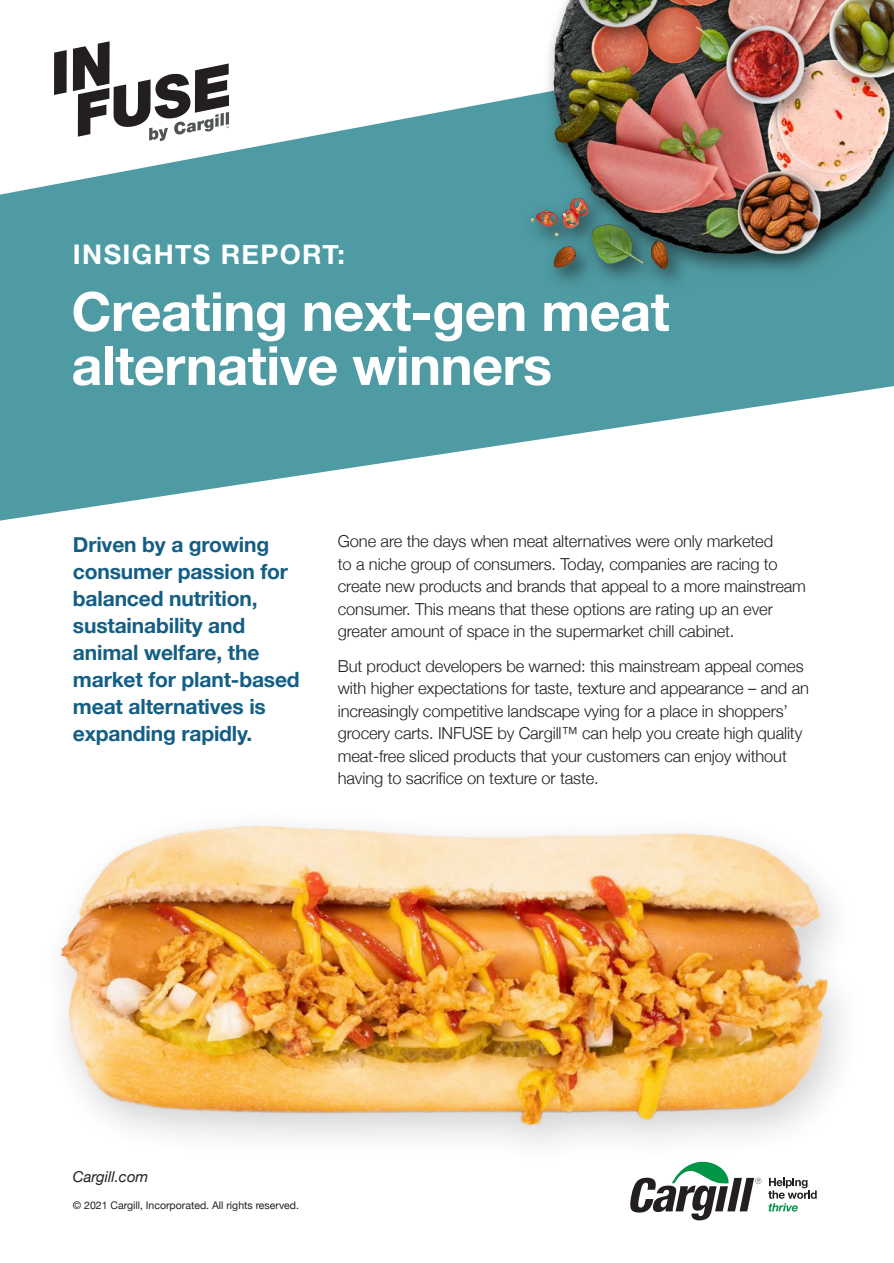
<style>
.page{position:relative;width:894px;height:1263px;background:#fff}
.page>*{position:absolute;margin:0;border:0;box-sizing:border-box;transform-origin:0 0}
.t1{font:700 54px/54px "Helvetica Neue";letter-spacing:-.01em;color:#fff}
.t2{font:700 27px "Helvetica Neue";letter-spacing:.05em;color:#fff}
.t3{font:700 21px/27px "Helvetica Neue";letter-spacing:-.01em;color:#145e85}
.t4{font:300 16.5px/22.5px "Helvetica Neue";letter-spacing:-.01em;color:#231f20}
.t5{font:italic 15px "Helvetica Neue";color:#231f20}
.FOOTNOTES{font:10.5px "Helvetica Neue";color:#231f20}
</style>
<div class="page">
<svg style="left:0;top:68px;width:893px;height:452px;fill:#4f9ba3"></svg>
<svg style="left:54px;top:50px;width:13px;height:45px"></svg>
<svg style="left:73px;top:41px;width:156px;height:100px"></svg>
<img style="left:501px;top:0;width:392px;height:305px">
<img style="left:60px;top:825px;width:781px;height:396px">
<p class="t2" style="left:73px;top:233px;width:273px">INSIGHTS REPORT:</p>
<p class="t1" style="left:71px;top:286px;width:599px">Creating next-gen meat alternative winners</p>
<p class="t3" style="left:73px;top:531px;width:228px">Driven by a growing consumer passion for balanced nutrition, sustainability and animal welfare, the market for plant-based meat alternatives is expanding rapidly.</p>
<p class="t4" style="left:338px;top:529px;width:469px">Gone are the days when meat alternatives were only marketed<br>to a niche group of consumers. Today, companies are racing to create new products and brands that appeal to a more mainstream consumer. This means that these options are rating up an ever greater amount of space in the supermarket chill cabinet.</p>
<p class="t4" style="left:338px;top:653px;width:472px">But product developers be warned: this mainstream appeal comes with higher expectations for taste, texture and appearance – and an increasingly competitive landscape vying for a place in shoppers’ grocery carts. INFUSE by Cargill™ can help you create high quality meat-free sliced products that your customers can enjoy without having to sacrifice on texture or taste.</p>
<p class="t5" style="left:73px;top:1165px;width:77px">Cargill.com</p>
<p class="FOOTNOTES" style="left:73px;top:1197px;width:227px">© 2021 Cargill, Incorporated. All rights reserved.</p>
</div>
